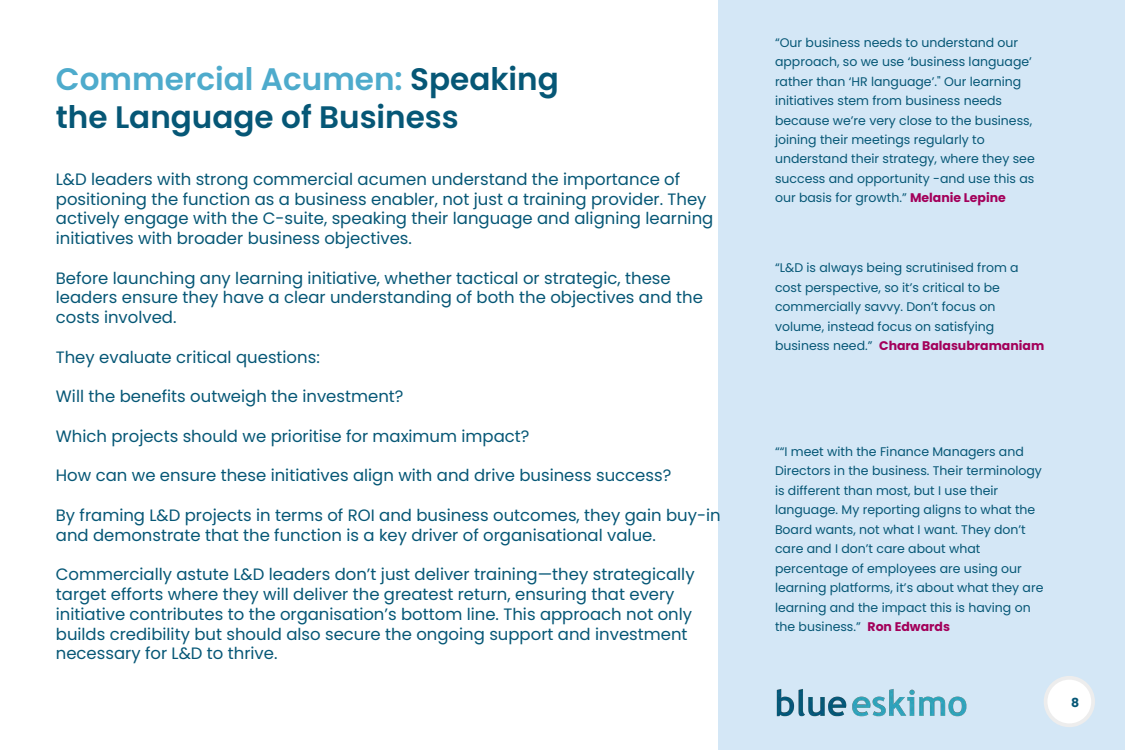
<style>
.page{position:relative;width:1125px;height:750px;background:#fff}
.page>*{position:absolute;margin:0;border:0;box-sizing:border-box;transform-origin:0 0}
.t1{font:600 31.12px/38.2px "Poppins";color:#065776}
.t2{font:16.5px/19.8px "Poppins";color:#065776}
.t3{font:12.5px/19.5px "Poppins";color:#065776}
.t4{font:700 12.5px "Poppins";color:#065776}
.s1{color:#4eabcc}
.s2{font-weight:700;color:#a3005a}
</style>
<div class="page">
<div style="left:1044px;top:676px;width:51px;height:51px;border:4px solid #ededed;border-radius:50%"></div>
<img style="left:775px;top:661px;width:192px;height:81px">
<h1 class="t1" style="left:56px;top:60px;width:504px"><span class="s1">Commercial Acumen:</span> Speaking the Language of Business</h1>
<p class="t2" style="left:56px;top:169px;width:659px">L&amp;D leaders with strong commercial acumen understand the importance of positioning the function as a business enabler, not just a training provider. They actively engage with the C-suite, speaking their language and aligning learning initiatives with broader business objectives.</p>
<p class="t2" style="left:56px;top:268px;width:649px">Before launching any learning initiative, whether tactical or strategic, these leaders ensure they have a clear understanding of both the objectives and the costs involved.</p>
<p class="t2" style="left:56px;top:347px;width:266px">They evaluate critical questions:</p>
<p class="t2" style="left:56px;top:387px;width:349px">Will the benefits outweigh the investment?</p>
<p class="t2" style="left:56px;top:426px;width:475px">Which projects should we prioritise for maximum impact?</p>
<p class="t2" style="left:56px;top:466px;width:617px">How can we ensure these initiatives align with and drive business success?</p>
<p class="t2" style="left:56px;top:505px;width:666px">By framing L&amp;D projects in terms of ROI and business outcomes, they gain buy-in and demonstrate that the function is a key driver of organisational value.</p>
<p class="t2" style="left:56px;top:565px;width:640px">Commercially astute L&amp;D leaders don’t just deliver training—they strategically target efforts where they will deliver the greatest return, ensuring that every initiative contributes to the organisation’s bottom line. This approach not only builds credibility but should also secure the ongoing support and investment necessary for L&amp;D to thrive.</p>
<p class="t3" style="left:775px;top:33px;width:261px">“Our business needs to understand our approach, so we use ‘business language’ rather than ‘HR language’." Our learning initiatives stem from business needs because we’re very close to the business, joining their meetings regularly to understand their strategy, where they see success and opportunity -and use this as our basis for growth.” <span class="s2">Melanie Lepine</span></p>
<p class="t3" style="left:775px;top:258px;width:271px">“L&amp;D is always being scrutinised from a cost perspective, so it’s critical to be commercially savvy. Don’t focus on volume, instead focus on satisfying business need.” <span class="s2">Chara Balasubramaniam</span></p>
<p class="t3" style="left:775px;top:442px;width:270px">““I meet with the Finance Managers and Directors in the business. Their terminology is different than most, but I use their language. My reporting aligns to what the Board wants, not what I want. They don’t care and I don’t care about what percentage of employees are using our learning platforms, it’s about what they are learning and the impact this is having on the business.” <span class="s2">Ron Edwards</span></p>
<p class="t4" style="left:1071px;top:695px;width:10px">8</p>
</div>
